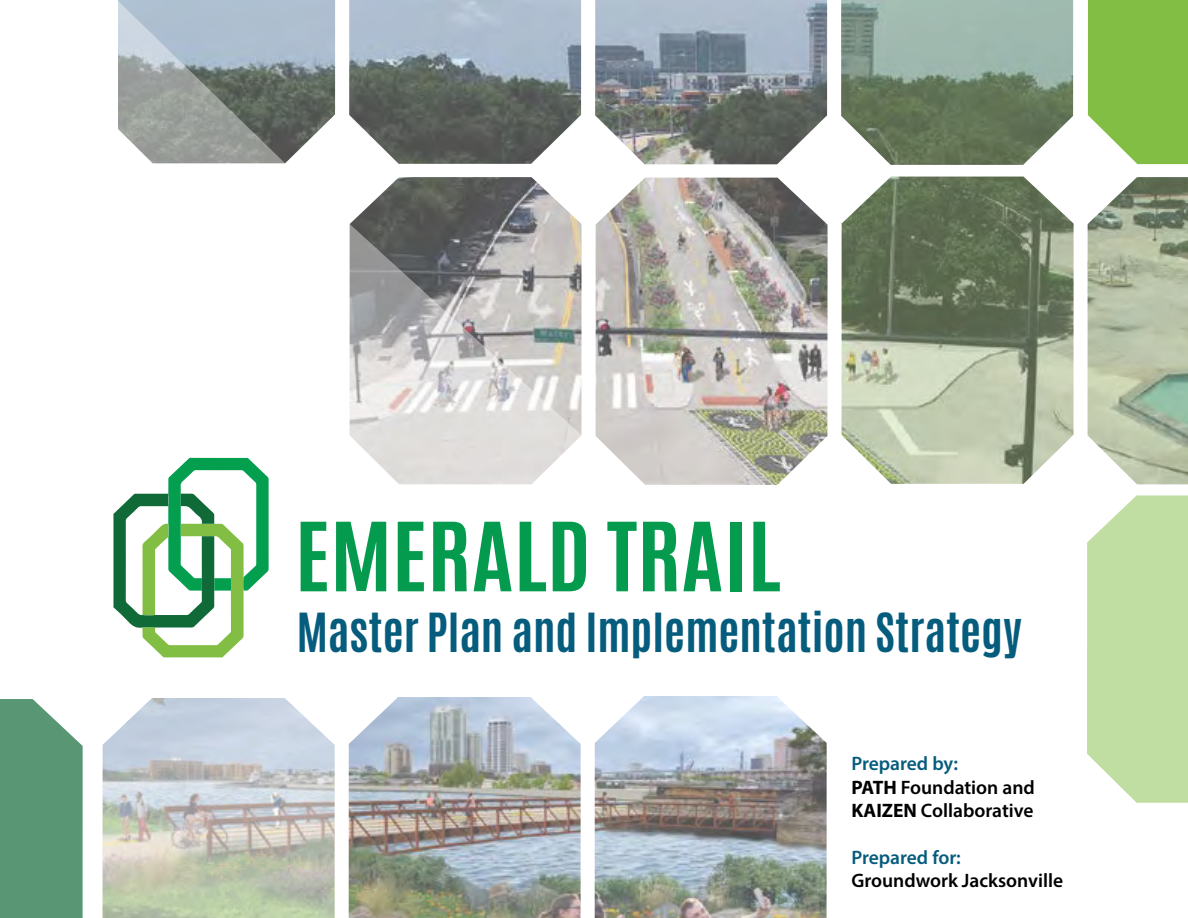
<style>
.page{position:relative;width:1188px;height:918px;background:#fff}
.page>*{position:absolute;margin:0;border:0;box-sizing:border-box;transform-origin:0 0}
.t1{font:700 81px "Antonio";color:#059b4f;scale:1.1 1}
.t2{font:700 45px "Antonio";color:#065c7c}
.t3{font:600 19.5px/23.4px "Myriad Pro";color:#000}
.t4{font:600 19.5px "Myriad Pro";color:#065c7c}
.s1{color:#065c7c}
.s2{font-weight:700}
</style>
<div class="page">
<svg style="left:1087px;top:495px;width:101px;height:308px;background:#c5e0a8"></svg>
<img style="left:348px;top:696px;width:479px;height:222px">
<svg style="left:0;top:699px;width:83px;height:219px;background:#639d7d"></svg>
<svg style="left:103px;top:698px;width:232px;height:220px;background:#c6ccc7"></svg>
<img style="left:637px;top:0;width:551px;height:485px">
<svg style="left:113px;top:487px;width:156px;height:170px"></svg>
<svg style="left:842px;top:177px;width:232px;height:307px;background:#95a088"></svg>
<svg style="left:1088px;top:177px;width:100px;height:307px;background:#b0bba3"></svg>
<svg style="left:841px;top:0;width:232px;height:164px;background:#869a88"></svg>
<svg style="left:118px;top:0;width:519px;height:487px"></svg>
<h1 class="t1" style="left:295px;top:495px;width:443px">EMERALD TRAIL</h1>
<h2 class="t2" style="left:297px;top:599px;width:726px">Master Plan and Implementation Strategy</h2>
<p class="t3" style="left:851px;top:752px;width:185px"><span class="s1">Prepared by:<br></span><span class="s2">PATH</span> Foundation and<br><span class="s2">KAIZEN</span> Collaborative</p>
<p class="t4" style="left:851px;top:845px;width:111px">Prepared for:</p>
<p class="t3" style="left:851px;top:869px;width:213px">Groundwork Jacksonville</p>
</div>
